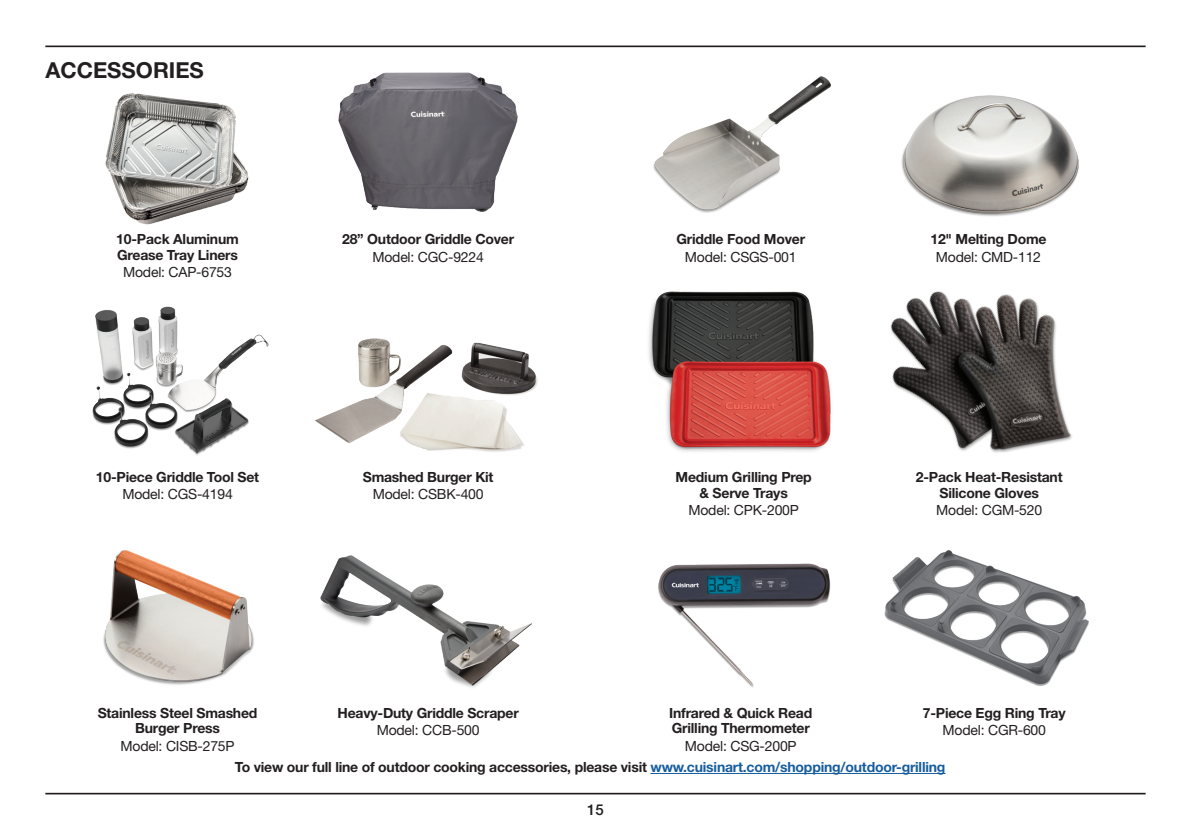
<style>
.page{position:relative;width:1191px;height:840px;background:#fff}
.page>*{position:absolute;margin:0;border:0;box-sizing:border-box;transform-origin:0 0}
.t1{font:700 22px "Helvetica Neue LT Std";color:#231f20}
.t2{font:500 15px "Helvetica Neue LT Std";color:#231f20}
.t3{font:700 14px/15.8px "Helvetica Neue LT Std";letter-spacing:-.015em;color:#231f20;text-align:center}
.t4{font:14px "Helvetica Neue LT Std";letter-spacing:-.015em;color:#231f20}
.s1{color:#175d9e}
</style>
<div class="page">
<img style="left:338px;top:72px;width:180px;height:140px">
<img style="left:653px;top:76px;width:178px;height:137px">
<img style="left:92px;top:306px;width:177px;height:149px">
<img style="left:648px;top:291px;width:183px;height:161px">
<img style="left:103px;top:550px;width:151px;height:135px">
<img style="left:658px;top:563px;width:173px;height:125px">
<img style="left:105px;top:93px;width:144px;height:132px">
<img style="left:901px;top:95px;width:178px;height:122px">
<img style="left:314px;top:338px;width:224px;height:114px">
<img style="left:890px;top:291px;width:182px;height:162px">
<img style="left:320px;top:555px;width:212px;height:133px">
<img style="left:884px;top:550px;width:205px;height:136px">
<hr style="left:45px;top:45px;width:1100px;height:2px;background:#231f20">
<hr style="left:45px;top:792px;width:1100px;height:2px;background:#231f20">
<hr style="left:650px;top:772px;width:295px;height:1px;background:#175d9e">
<h1 class="t1" style="left:45px;top:57px;width:160px">ACCESSORIES</h1>
<p class="t3" style="left:116px;top:231px;width:124px;text-align:left">10-Pack Aluminum<br>Grease Tray Liners</p>
<p class="t4" style="left:123px;top:264px;width:110px">Model: CAP-6753</p>
<p class="t3" style="left:342px;top:231px;width:174px">28” Outdoor Griddle Cover</p>
<p class="t4" style="left:372px;top:248px;width:113px">Model: CGC-9224</p>
<p class="t3" style="left:676px;top:231px;width:130px">Griddle Food Mover</p>
<p class="t4" style="left:685px;top:248px;width:113px">Model: CSGS-001</p>
<p class="t3" style="left:930px;top:231px;width:118px">12" Melting Dome</p>
<p class="t4" style="left:936px;top:248px;width:107px">Model: CMD-112</p>
<p class="t3" style="left:96px;top:468px;width:165px">10-Piece Griddle Tool Set</p>
<p class="t4" style="left:122px;top:485px;width:112px">Model: CGS-4194</p>
<p class="t3" style="left:363px;top:468px;width:132px">Smashed Burger Kit</p>
<p class="t4" style="left:373px;top:485px;width:112px">Model: CSBK-400</p>
<p class="t3" style="left:675px;top:468px;width:138px">Medium Grilling Prep &amp; Serve Trays</p>
<p class="t4" style="left:688px;top:501px;width:112px">Model: CPK-200P</p>
<p class="t3" style="left:916px;top:468px;width:148px">2-Pack Heat-Resistant<br>Silicone Gloves</p>
<p class="t4" style="left:936px;top:501px;width:107px">Model: CGM-520</p>
<p class="t3" style="left:98px;top:704px;width:161px">Stainless Steel Smashed<br>Burger Press</p>
<p class="t4" style="left:120px;top:737px;width:116px">Model: CISB-275P</p>
<p class="t3" style="left:337px;top:704px;width:183px">Heavy-Duty Griddle Scraper</p>
<p class="t4" style="left:377px;top:721px;width:104px">Model: CCB-500</p>
<p class="t3" style="left:669px;top:704px;width:145px;text-align:left">Infrared &amp; Quick Read<br>Grilling Thermometer</p>
<p class="t4" style="left:685px;top:737px;width:113px">Model: CSG-200P</p>
<p class="t3" style="left:923px;top:704px;width:144px">7-Piece Egg Ring Tray</p>
<p class="t4" style="left:942px;top:721px;width:105px">Model: CGR-600</p>
<p class="t3" style="left:235px;top:758px;width:712px">To view our full line of outdoor cooking accessories, please visit <span class="s1">www.cuisinart.com/shopping/outdoor-grilling</span></p>
<p class="t2" style="left:587px;top:800px;width:18px">15</p>
</div>
